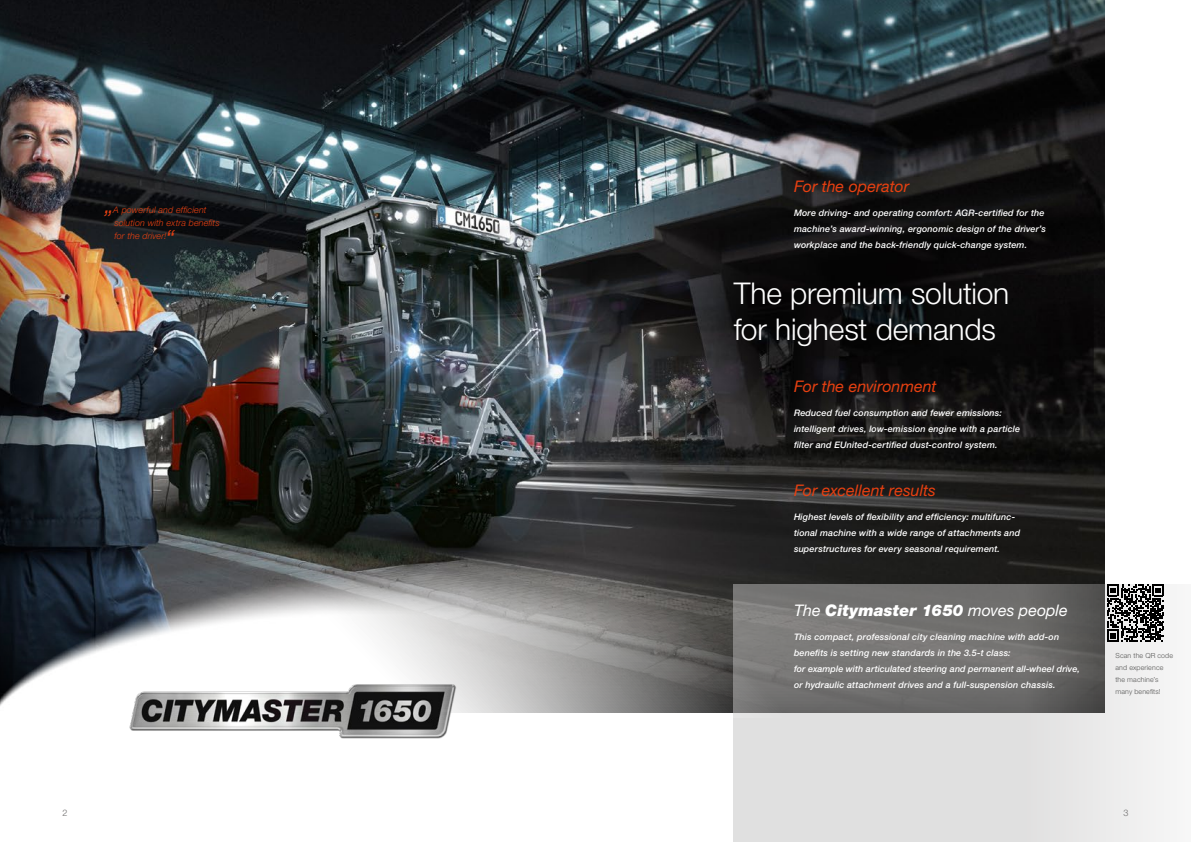
<style>
.page{position:relative;width:1191px;height:842px;background:#fff}
.page>*{position:absolute;margin:0;border:0;box-sizing:border-box;transform-origin:0 0}
.t1{font:300 30px/36px "Helvetica Neue LT Std";letter-spacing:-.005em;color:#fff}
.t2{font:italic 300 24px "Helvetica Neue LT Std";color:#e74011}
.t3{font:italic 16px "Helvetica Neue LT Std";color:#e74011}
.t4{font:italic 16px "Helvetica Neue LT Std";color:#fff}
.t5{font:italic 500 9px/16px "Helvetica Neue LT Std";letter-spacing:.015em;color:#fff}
.t6{font:italic 300 9px/13px "Helvetica Neue LT Std";letter-spacing:.01em;color:#e74011}
.t7{font:300 9px "Helvetica Neue LT Std";color:#706f6f}
.t8{font:300 7px/12px "Helvetica Neue LT Std";letter-spacing:.02em;color:#575756}
.s1{font-weight:900}
</style>
<div class="page">
<img style="left:0;top:0;width:1104px;height:584px">
<svg style="left:733px;top:584px;width:437px;height:258px;background:#c0c0bf"></svg>
<img style="left:0;top:515px;width:913px;height:203px">
<img style="left:121px;top:682px;width:347px;height:56px">
<svg style="left:1106px;top:584px;width:58px;height:58px"></svg>
<h2 class="t2" style="left:105px;top:190px;width:10px">„</h2>
<p class="t6" style="left:113px;top:203px;width:108px">A powerful and efficient solution with extra benefits for the driver!</p>
<h2 class="t2" style="left:165px;top:224px;width:10px">“</h2>
<h3 class="t3" style="left:794px;top:177px;width:116px">For the operator</h3>
<p class="t5" style="left:794px;top:205px;width:253px">More driving- and operating comfort: AGR-certified for the machine’s award-winning, ergonomic design of the driver’s workplace and the back-friendly quick-change system.</p>
<h1 class="t1" style="left:733px;top:275px;width:277px">The premium solution for highest demands</h1>
<h3 class="t3" style="left:794px;top:377px;width:144px">For the environment</h3>
<p class="t5" style="left:794px;top:405px;width:228px">Reduced fuel consumption and fewer emissions: intelligent drives, low-emission engine with a particle filter and EUnited-certified dust-control system.</p>
<h3 class="t3" style="left:794px;top:481px;width:143px">For excellent results</h3>
<p class="t5" style="left:794px;top:509px;width:228px">Highest levels of flexibility and efficiency: multifunc&shy;tional machine with a wide range of attachments and superstructures for every seasonal requirement.</p>
<h3 class="t4" style="left:794px;top:601px;width:275px">The <span class="s1">Citymaster 1650</span> moves people</h3>
<p class="t5" style="left:794px;top:629px;width:287px">This compact, professional city cleaning machine with add-on benefits is setting new standards in the 3.5-t class:<br>for example with articulated steering and permanent all-wheel drive, or hydraulic attachment drives and a full-suspension chassis.</p>
<p class="t8" style="left:1115px;top:649px;width:59px">Scan the QR code and experience the machine’s many benefits!</p>
<p class="t7" style="left:62px;top:807px;width:7px">2</p>
<p class="t7" style="left:1123px;top:807px;width:7px">3</p>
</div>
